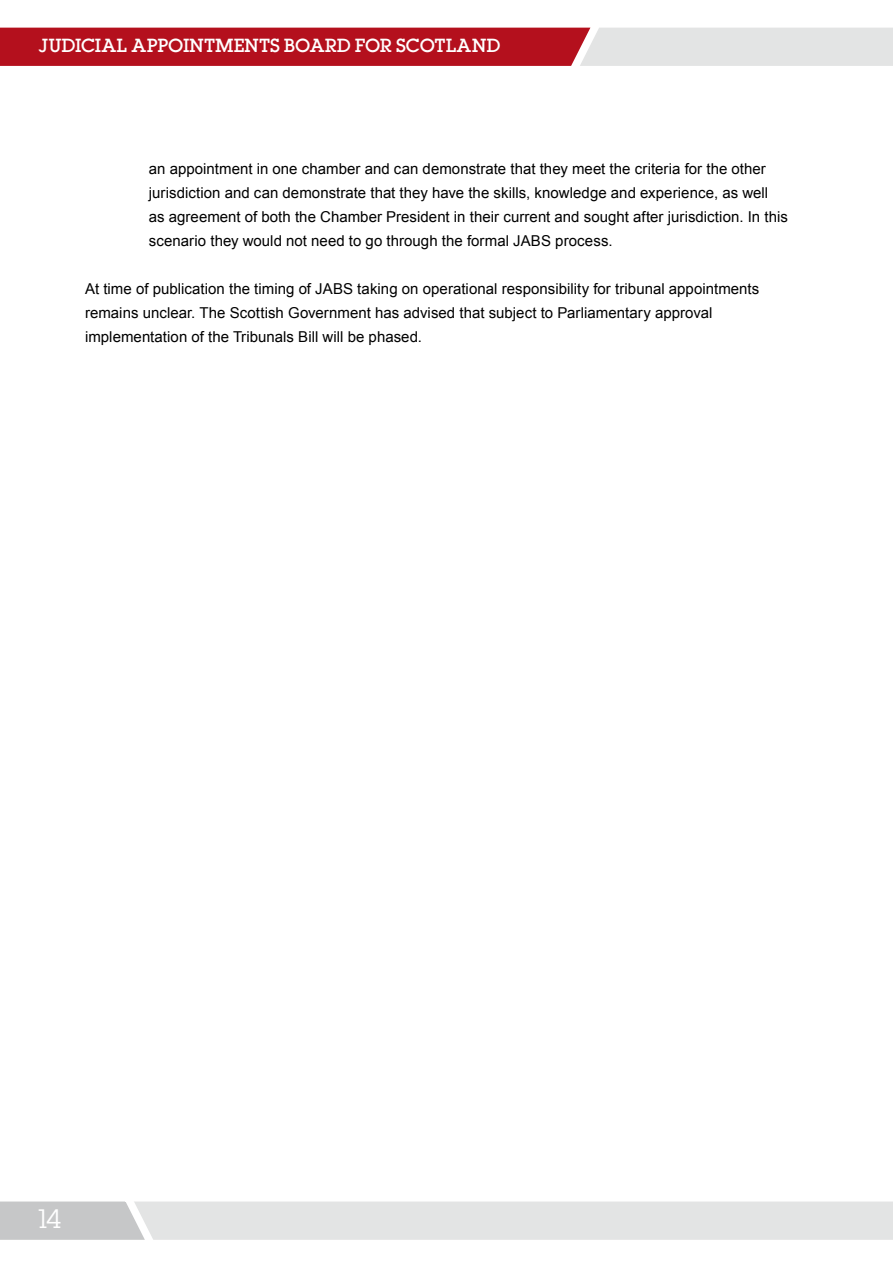
<style>
.page{position:relative;width:893px;height:1263px;background:#fff}
.page>*{position:absolute;margin:0;border:0;box-sizing:border-box;transform-origin:0 0}
.t1{font:24px "Lubalin";color:#fff}
.t2{font:500 16.5px "Lubalin";color:#fff}
.t3{font:15px/24px "Arial";letter-spacing:.005em;color:#000}
</style>
<div class="page">
<svg style="left:0;top:1201px;width:893px;height:39px;background:#dfe0e0"></svg>
<svg style="left:0;top:28px;width:893px;height:38px;background:#c45a63"></svg>
<p class="t2" style="left:38px;top:33px;width:464px">JUDICIAL APPOINTMENTS BOARD FOR SCOTLAND</p>
<p class="t3" style="left:149px;top:157px;width:641px">an appointment in one chamber and can demonstrate that they meet the criteria for the other jurisdiction and can demonstrate that they have the skills, knowledge and experience, as well<br>as agreement of both the Chamber President in their current and sought after jurisdiction. In this scenario they would not need to go through the formal JABS process.</p>
<p class="t3" style="left:85px;top:277px;width:676px">At time of publication the timing of JABS taking on operational responsibility for tribunal appointments remains unclear. The Scottish Government has advised that subject to Parliamentary approval implementation of the Tribunals Bill will be phased.</p>
<h1 class="t1" style="left:38px;top:1202px;width:25px">14</h1>
</div>
